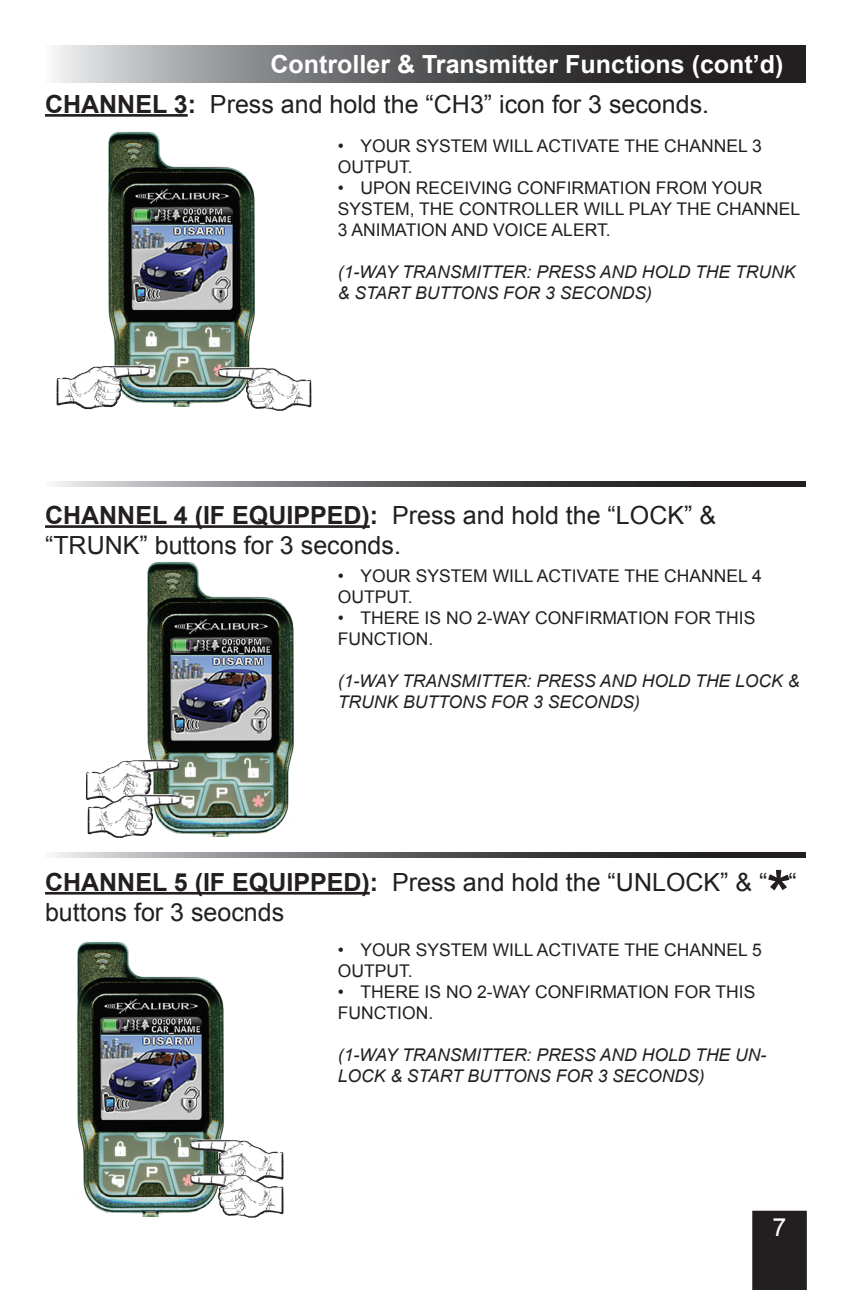
<style>
.page{position:relative;width:851px;height:1290px;background:#fff}
.page>*{position:absolute;margin:0;border:0;box-sizing:border-box;transform-origin:0 0}
.t1{font:700 60px "Arial";color:#231f20}
.t2{font:25px/30px "Arial";color:#231f20}
.t3{font:700 25px/40px "Arial";color:#fff}
.t4{font:25px "Arial";color:#fff}
.t5{font:17.5px/21px "Arial";color:#231f20}
.t6{font:italic 17.5px/21px "Arial";color:#231f20}
.s1{color:#231f20}
.s2{font-weight:400;color:#231f20}
.s3{font-weight:700}
</style>
<div class="page">
<div style="left:752px;top:1211px;width:54px;height:79px;background:#231f20"></div>
<img style="left:147px;top:561px;width:147px;height:276px">
<img style="left:108px;top:131px;width:147px;height:275px">
<svg style="left:54px;top:45px;width:751px;height:37px;background:#636364"></svg>
<hr style="left:45px;top:114px;width:143px;height:3px;background:#231f20">
<img style="left:56px;top:365px;width:94px;height:28px">
<img style="left:56px;top:393px;width:65px;height:16px">
<hr style="left:45px;top:525px;width:325px;height:3px;background:#231f20">
<img style="left:86px;top:760px;width:93px;height:27px">
<img style="left:86px;top:787px;width:64px;height:13px">
<hr style="left:45px;top:892px;width:325px;height:2px;background:#231f20">
<svg style="left:53px;top:481px;width:752px;height:5px;background:#636365"></svg>
<svg style="left:53px;top:853px;width:752px;height:4px;background:#636365"></svg>
<img style="left:218px;top:367px;width:93px;height:27px">
<img style="left:247px;top:394px;width:64px;height:17px">
<img style="left:77px;top:941px;width:147px;height:275px">
<img style="left:88px;top:794px;width:93px;height:27px">
<img style="left:88px;top:821px;width:64px;height:17px">
<img style="left:190px;top:1139px;width:93px;height:28px">
<img style="left:219px;top:1167px;width:64px;height:7px">
<img style="left:190px;top:1174px;width:93px;height:27px">
<img style="left:219px;top:1201px;width:64px;height:16px">
<h2 class="t3" style="left:45px;top:45px;width:739px;text-indent:225px">Controller &amp; Transmitter Functions (cont’d)<br><span class="s1">CHANN EL 3:</span> <span class="s2">PRESS AND HOLD THE “CH3” ICON FOR 3 SECONDS.</span></h2>
<p class="t5" style="left:338px;top:136px;width:166px">• YOUR SYSTEM WILL</p>
<p class="t5" style="left:536px;top:136px;width:12px">ACTIVATE</p>
<p class="t5" style="left:624px;top:136px;width:78px">THE CHANNEL</p>
<p class="t5" style="left:752px;top:136px;width:11px">3</p>
<p class="t5" style="left:338px;top:157px;width:12px">OUTPUT.</p>
<p class="t5" style="left:338px;top:178px;width:426px">• UPON RECEIVING CONFIRMATION FROM YOUR<br>SYSTEM, THE CONTROLLER</p>
<p class="t5" style="left:583px;top:199px;width:218px">WILL PLAY THE CHANNEL</p>
<p class="t5" style="left:338px;top:220px;width:26px">3 ANIMATION</p>
<p class="t5" style="left:451px;top:220px;width:54px">AND VOICE</p>
<p class="t5" style="left:551px;top:220px;width:11px">ALERT.</p>
<p class="t6" style="left:338px;top:262px;width:459px">(1-WAY TRANSMITTER: PRESS AND HOLD THE TRUNK &amp; START</p>
<p class="t6" style="left:415px;top:283px;width:238px">BUTTONS FOR 3 SEC OND S)</p>
<h2 class="t2" style="left:45px;top:500px;width:672px"><span class="s3">CHANN EL 4 (IF EQUIPPED):</span> PRESS AND HOLD THE “LOCK” &amp; “TRUNK” BUTTONS FOR 3 SECONDS.</h2>
<p class="t5" style="left:338px;top:566px;width:211px">• YOUR SYSTEM WILL ACTIVATE</p>
<p class="t5" style="left:624px;top:566px;width:78px">THE CHANNEL</p>
<p class="t5" style="left:752px;top:566px;width:11px">4</p>
<p class="t5" style="left:338px;top:587px;width:12px">OUTPUT.</p>
<p class="t5" style="left:338px;top:608px;width:59px">• THERE</p>
<p class="t5" style="left:424px;top:608px;width:82px">IS NO 2-WAY</p>
<p class="t5" style="left:535px;top:608px;width:12px">CONFIRMATION</p>
<p class="t5" style="left:674px;top:608px;width:13px">FOR</p>
<p class="t5" style="left:715px;top:608px;width:32px">THIS</p>
<p class="t5" style="left:338px;top:629px;width:12px">FUNCTION.</p>
<p class="t6" style="left:338px;top:671px;width:463px">(1-WAY TRANSMITTER: PRESS AND HOLD THE LOCK &amp;<br>TRUNK BUTTONS FOR 3 SEC OND S)</p>
<h1 class="t1" style="left:767px;top:853px;width:25px">*</h1>
<h2 class="t2" style="left:45px;top:867px;width:753px"><span class="s3">CHANN EL 5 (IF EQUIPPED):</span> PRESS AND HOLD THE “UNLOCK” &amp; “ “<br>BUTTONS FOR 3 SEOCNDS</h2>
<p class="t5" style="left:338px;top:939px;width:211px">• YOUR SYSTEM WILL ACTIVATE</p>
<p class="t5" style="left:624px;top:939px;width:78px">THE CHANNEL</p>
<p class="t5" style="left:752px;top:939px;width:11px">5</p>
<p class="t5" style="left:338px;top:960px;width:12px">OUTPUT.</p>
<p class="t5" style="left:338px;top:981px;width:59px">• THERE</p>
<p class="t5" style="left:424px;top:981px;width:82px">IS NO 2-WAY</p>
<p class="t5" style="left:535px;top:981px;width:12px">CONFIRMATION</p>
<p class="t5" style="left:674px;top:981px;width:13px">FOR</p>
<p class="t5" style="left:715px;top:981px;width:32px">THIS</p>
<p class="t5" style="left:338px;top:1002px;width:12px">FUNCTION.</p>
<p class="t6" style="left:338px;top:1044px;width:430px">(1-WAY TRANSMITTER: PRESS AND HOLD THE UN-<br>LOCK &amp; START</p>
<p class="t6" style="left:467px;top:1065px;width:238px">BUTTONS FOR 3 SEC OND S)</p>
<h2 class="t4" style="left:772px;top:1211px;width:15px">7</h2>
</div>
